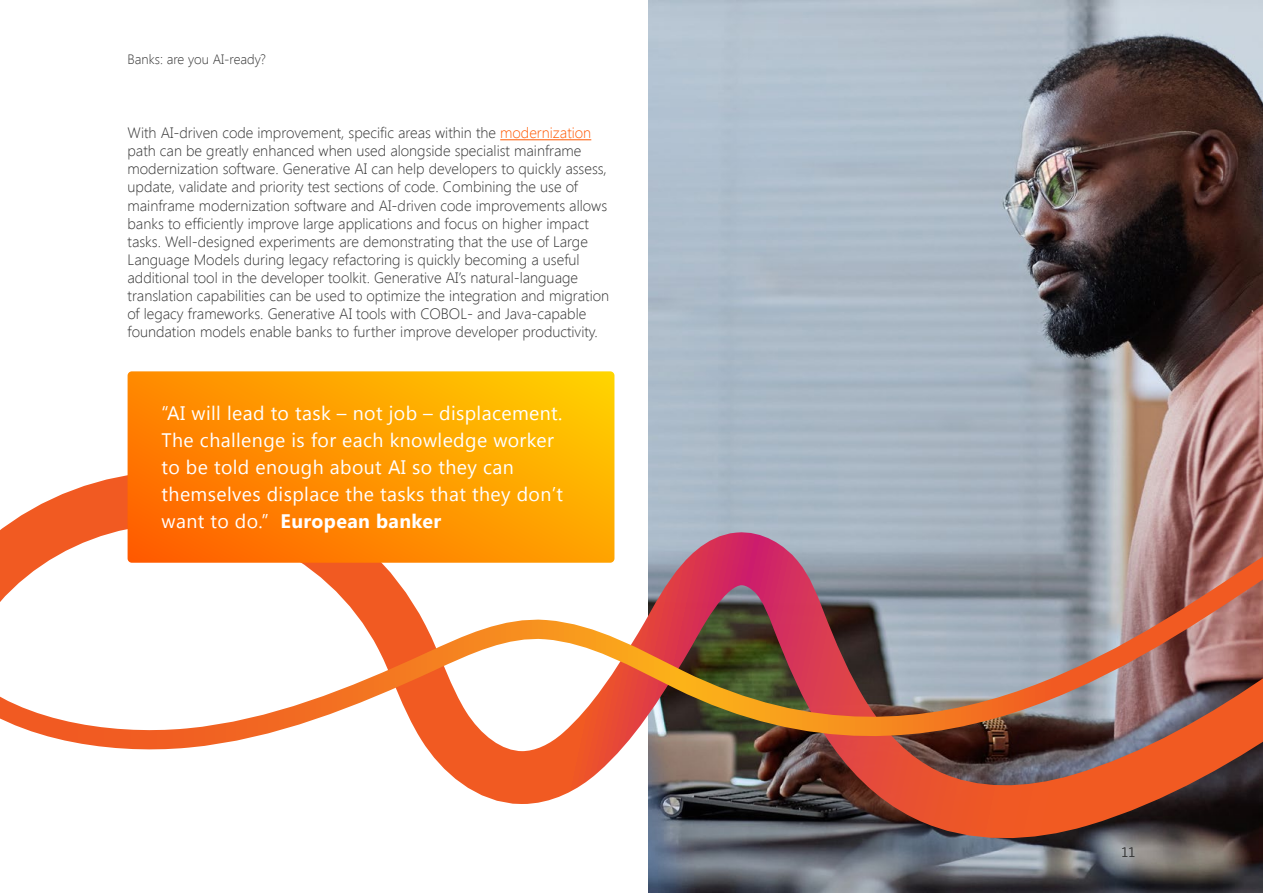
<style>
.page{position:relative;width:1263px;height:893px;background:#fff}
.page>*{position:absolute;margin:0;border:0;box-sizing:border-box;transform-origin:0 0}
.t1{font:19.5px/27px "Segoe UI";letter-spacing:.02em;color:#fff}
.t2{font:300 15px/18px "Segoe UI";color:#333}
.t3{font:300 13.5px "Segoe UI";color:#333}
.s1{color:#ff5800}
.s2{font-weight:700}
</style>
<div class="page">
<img style="left:648px;top:0;width:615px;height:893px">
<svg style="left:0;top:472px;width:1263px;height:393px"></svg>
<img style="left:0;top:531px;width:1263px;height:277px">
<hr style="left:500px;top:139px;width:91px;height:1px;background:#ff5800">
<svg style="left:128px;top:371px;width:486px;height:192px;background:#fe9700"></svg>
<p class="t3" style="left:128px;top:50px;width:140px">Banks: are you AI-ready?</p>
<p class="t2" style="left:128px;top:124px;width:483px">With AI-driven code improvement, specific areas within the <span class="s1">modernization </span>path can be greatly enhanced when used alongside specialist mainframe modernization software. Generative AI can help developers to quickly assess, update, validate and priority test sections of code. Combining the use of mainframe modernization software and AI-driven code improvements allows banks to efficiently improve large applications and focus on higher impact tasks. Well-designed experiments are demonstrating that the use of Large Language Models during legacy refactoring is quickly becoming a useful additional tool in the developer toolkit. Generative AI’s natural-language translation capabilities can be used to optimize the integration and migration of legacy frameworks. Generative AI tools with COBOL- and Java-capable foundation models enable banks to further improve developer productivity.</p>
<h1 class="t1" style="left:162px;top:398px;width:403px">“AI will lead to task – not job – displacement.<br>The challenge is for each knowledge worker to be told enough about AI so they can themselves displace the tasks that they don’t want to do.” <span class="s2">European banker</span></h1>
<p class="t3" style="left:1121px;top:843px;width:15px">11</p>
</div>
